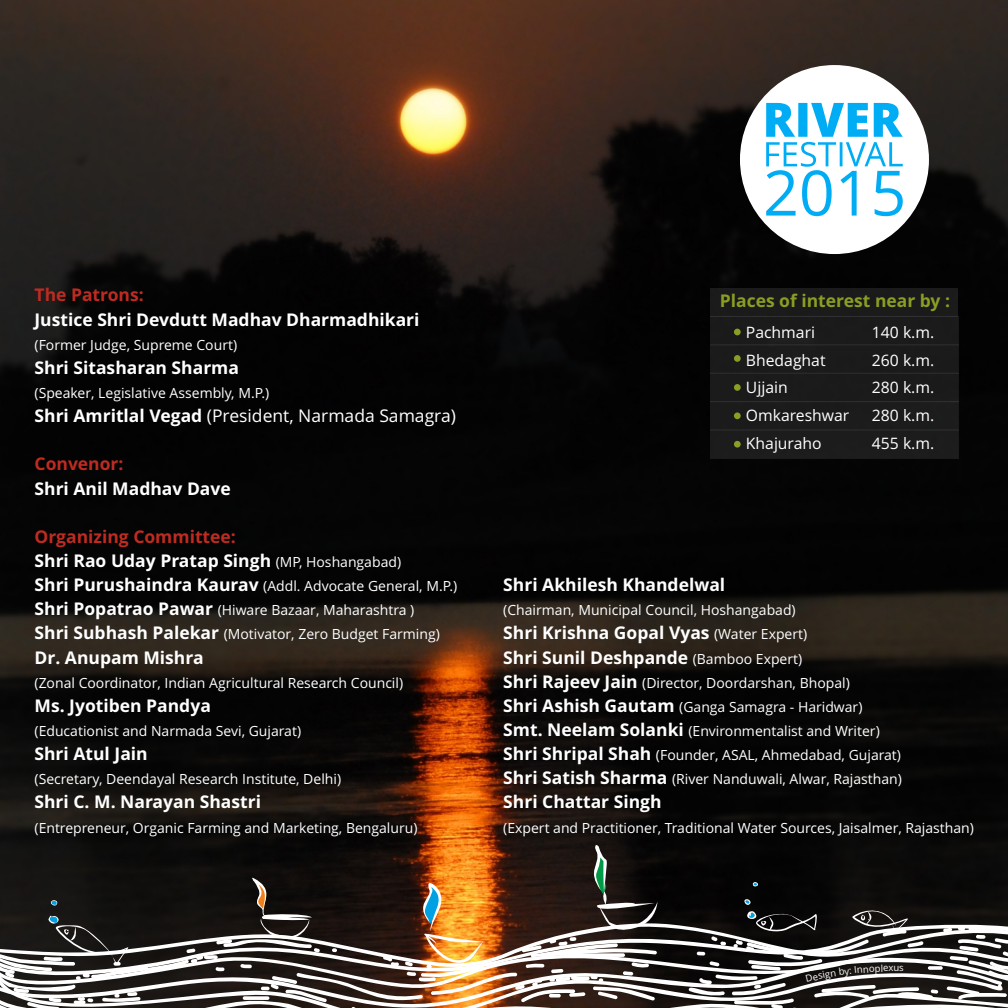
<style>
.page{position:relative;width:1008px;height:1008px;background:#fff}
.page>*{position:absolute;margin:0;border:0;box-sizing:border-box;transform-origin:0 0}
.t1{font:700 17.5px/24.2px "Open Sans";color:#fff}
.t2{font:17.5px "Open Sans";color:#fff}
.t3{font:700 17.5px "Open Sans";color:#bf2b21}
.t4{font:700 17.5px "Open Sans";color:#8a9e24}
.t5{font:15.75px "Open Sans";color:#fff}
.t6{font:14px/24.2px "Open Sans";color:#fff}
.t7{font:9.62px "Open Sans";color:#fff}
.s1{font-weight:700}
.s2{font-weight:400;font-size:14px}
.s3{font-weight:700;font-size:17.5px}
</style>
<div class="page">
<img style="left:0;top:0;width:1008px;height:841px">
<div style="left:740px;top:65px;width:189px;height:189px;background:#fff;border-radius:50%"></div>
<svg style="left:766px;top:103px;width:137px;height:113px"></svg>
<div style="left:711px;top:288px;width:247px;height:28px;background:#1b1b1b"></div>
<div style="left:710px;top:315px;width:249px;height:144px;background:#1b1b1b"></div>
<div style="left:734px;top:329px;width:7px;height:6px;background:#8a9e24;border-radius:50%"></div>
<div style="left:734px;top:355px;width:7px;height:7px;background:#8a9e24;border-radius:50%"></div>
<div style="left:734px;top:384px;width:7px;height:7px;background:#8a9e24;border-radius:50%"></div>
<div style="left:734px;top:412px;width:7px;height:7px;background:#8a9e24;border-radius:50%"></div>
<div style="left:734px;top:441px;width:7px;height:7px;background:#8a9e24;border-radius:50%"></div>
<svg style="left:0;top:841px;width:1008px;height:167px;background:#493f38"></svg>
<p class="t3" style="left:35px;top:288px;width:111px">The Patrons:</p>
<p class="t1" style="left:35px;top:309px;width:387px">Justice Shri Devdutt Madhav Dharmadhikari</p>
<p class="t6" style="left:35px;top:334px;width:204px">(Former Judge, Supreme Court)</p>
<p class="t1" style="left:35px;top:357px;width:206px">Shri Sitasharan Sharma</p>
<p class="t6" style="left:35px;top:382px;width:236px">(Speaker, Legislative Assembly, M.P.)</p>
<p class="t2" style="left:35px;top:409px;width:423px"><span class="s1">Shri Amritlal Vegad</span> (President, Narmada Samagra)</p>
<p class="t3" style="left:35px;top:457px;width:91px">Convenor:</p>
<p class="t1" style="left:35px;top:478px;width:198px">Shri Anil Madhav Dave</p>
<p class="t3" style="left:35px;top:529px;width:203px">Organizing Committee:</p>
<p class="t1" style="left:35px;top:550px;width:368px">Shri Rao Uday Pratap Singh <span class="s2">(MP, Hoshangabad)</span></p>
<p class="t6" style="left:35px;top:575px;width:424px"><span class="s3">Shri Purushaindra Kaurav</span> (Addl. Advocate General, M.P.)<br><span class="s3">Shri Popatrao Pawar</span> (Hiware Bazaar, Maharashtra )<br><span class="s3">Shri Subhash Palekar</span> (Motivator, Zero Budget Farming)</p>
<p class="t1" style="left:35px;top:647px;width:171px">Dr. Anupam Mishra</p>
<p class="t6" style="left:35px;top:672px;width:370px">(Zonal Coordinator, Indian Agricultural Research Council)</p>
<p class="t1" style="left:35px;top:695px;width:178px">Ms. Jyotiben Pandya</p>
<p class="t6" style="left:35px;top:720px;width:268px">(Educationist and Narmada Sevi, Gujarat)</p>
<p class="t1" style="left:35px;top:744px;width:115px">Shri Atul Jain</p>
<p class="t6" style="left:35px;top:769px;width:308px">(Secretary, Deendayal Research Institute, Delhi)</p>
<p class="t1" style="left:35px;top:792px;width:228px">Shri C. M. Narayan Shastri</p>
<p class="t6" style="left:35px;top:817px;width:385px">(Entrepreneur, Organic Farming and Marketing, Bengaluru)</p>
<p class="t4" style="left:720px;top:293px;width:232px">Places of interest near by :</p>
<p class="t5" style="left:746px;top:326px;width:71px">Pachmari</p>
<p class="t5" style="left:872px;top:326px;width:64px">140 k.m.</p>
<p class="t5" style="left:746px;top:354px;width:81px">Bhedaghat</p>
<p class="t5" style="left:872px;top:354px;width:64px">260 k.m.</p>
<p class="t5" style="left:746px;top:381px;width:43px">Ujjain</p>
<p class="t5" style="left:872px;top:381px;width:64px">280 k.m.</p>
<p class="t5" style="left:746px;top:409px;width:105px">Omkareshwar</p>
<p class="t5" style="left:872px;top:409px;width:64px">280 k.m.</p>
<p class="t5" style="left:746px;top:437px;width:77px">Khajuraho</p>
<p class="t5" style="left:872px;top:437px;width:64px">455 k.m.</p>
<p class="t1" style="left:503px;top:574px;width:223px">Shri Akhilesh Khandelwal</p>
<p class="t6" style="left:503px;top:600px;width:294px">(Chairman, Municipal Council, Hoshangabad)</p>
<p class="t1" style="left:503px;top:623px;width:305px">Shri Krishna Gopal Vyas <span class="s2">(Water Expert)<br></span>Shri Sunil Deshpande <span class="s2">(Bamboo Expert)</span></p>
<p class="t6" style="left:503px;top:672px;width:400px"><span class="s3">Shri Rajeev Jain</span> (Director, Doordarshan, Bhopal)<br><span class="s3">Shri Ashish Gautam</span> (Ganga Samagra - Haridwar)<br><span class="s3">Smt. Neelam Solanki</span> (Environmentalist and Writer)<br><span class="s3">Shri Shripal Shah</span> (Founder, ASAL, Ahmedabad, Gujarat)<br><span class="s3">Shri Satish Sharma</span> (River Nanduwali, Alwar, Rajasthan)</p>
<p class="t1" style="left:503px;top:792px;width:160px">Shri Chattar Singh</p>
<p class="t6" style="left:503px;top:817px;width:472px">(Expert and Practitioner, Traditional Water Sources, Jaisalmer, Rajasthan)</p>
<p class="t7" style="left:888px;top:964px;width:17px">xus</p>
</div>
